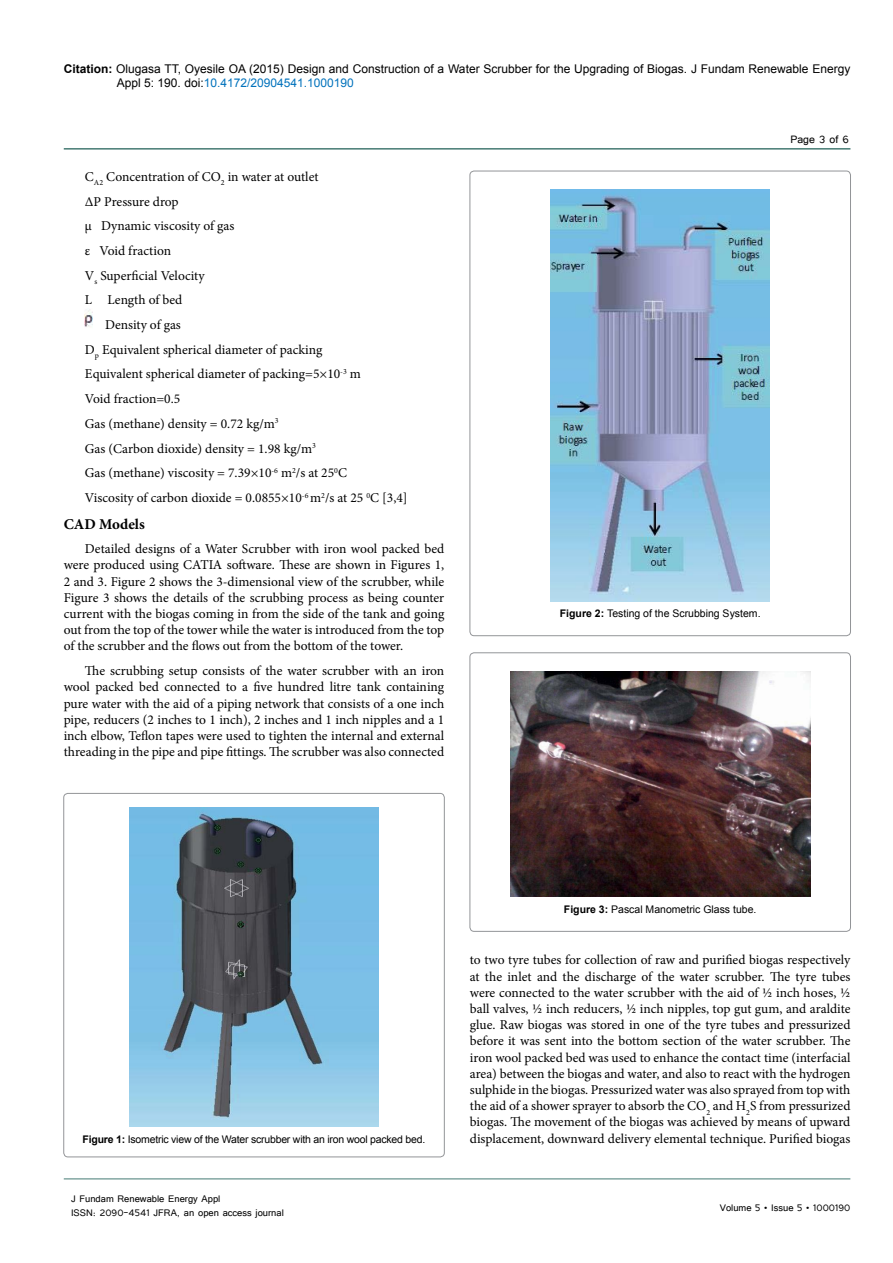
<style>
.page{position:relative;width:893px;height:1263px;background:#fff}
.page>*{position:absolute;margin:0;border:0;box-sizing:border-box;transform-origin:0 0}
.t1{font:700 15px "Minion Pro";color:#000}
.t2{font:13.5px/16.2px "Minion Pro";color:#000;text-align:justify}
.t3{font:13.5px "Tunga";color:#000}
.t4{font:12px/14.4px "Arial";color:#000}
.t5{font:12px/14.4px "Tunga";color:#000}
.t6{font:10.5px "Arial";color:#000}
.t7{font:10.5px "Arial";letter-spacing:-.02em;color:#000}
.s1{font-weight:700}
.s2{color:#0072bc}
</style>
<div class="page">
<hr style="left:64px;top:148px;width:786px;height:2px;background:#457a73">
<hr style="left:64px;top:1179px;width:786px;height:1px;background:#457a73">
<img style="left:85px;top:309px;width:8px;height:18px">
<img style="left:129px;top:808px;width:250px;height:318px">
<div style="left:64px;top:793px;width:380px;height:364px;border:1px solid #939598;border-radius:4px"></div>
<img style="left:551px;top:189px;width:218px;height:412px">
<img style="left:510px;top:671px;width:300px;height:225px">
<div style="left:470px;top:653px;width:380px;height:278px;border:1px solid #939598;border-radius:4px"></div>
<p class="t4" style="left:117px;top:61px;width:735px;text-indent:-53px"><span class="s1">Citation:</span> Olugasa TT, Oyesile OA (2015) Design and Construction of a Water Scrubber for the Upgrading of Biogas. J Fundam Renewable Energy<br>Appl 5: 190. doi:<span class="s2">10.4172/20904541.1000190</span></p>
<p class="t2" style="left:85px;top:168px;width:235px">C<sub>A2</sub> Concentration of CO<sub>2</sub> in water at outlet</p>
<p class="t2" style="left:85px;top:193px;width:95px">ΔP Pressure drop</p>
<p class="t2" style="left:85px;top:218px;width:151px">μ Dynamic viscosity of gas</p>
<p class="t2" style="left:85px;top:243px;width:88px">ε Void fraction</p>
<p class="t2" style="left:85px;top:267px;width:121px">V<sub>s</sub> Superficial Velocity</p>
<p class="t2" style="left:85px;top:292px;width:99px">L Length of bed</p>
<p class="t2" style="left:105px;top:317px;width:77px">Density of gas</p>
<p class="t2" style="left:85px;top:341px;width:239px">D<sub>p</sub> Equivalent spherical diameter of packing</p>
<p class="t2" style="left:85px;top:366px;width:278px">Equivalent spherical diameter of packing=5×10<sup>-3</sup> m</p>
<p class="t2" style="left:85px;top:391px;width:97px">Void fraction=0.5</p>
<p class="t2" style="left:85px;top:415px;width:195px">Gas (methane) density = 0.72 kg/m<sup>3</sup></p>
<p class="t2" style="left:85px;top:440px;width:233px">Gas (Carbon dioxide) density = 1.98 kg/m<sup>3</sup></p>
<p class="t2" style="left:85px;top:465px;width:264px">Gas (methane) viscosity = 7.39×10<sup>-6</sup> m<sup>2</sup>/s at 25<sup>0</sup>C</p>
<p class="t2" style="left:85px;top:490px;width:324px">Viscosity of carbon dioxide = 0.0855×10<sup>-6</sup> m<sup>2</sup>/s at 25 <sup>0</sup>C [3,4]</p>
<p class="t1" style="left:64px;top:513px;width:83px">CAD Models</p>
<p class="t2" style="left:64px;top:541px;width:382px;text-indent:21px">Detailed designs of a Water Scrubber with iron wool packed bed were produced using CATIA software. These are shown in Figures 1, 2 and 3. Figure 2 shows the 3-dimensional view of the scrubber, while Figure 3 shows the details of the scrubbing process as being counter current with the biogas coming in from the side of the tank and going out from the top of the tower while the water is introduced from the top of the scrubber and the flows out from the bottom of the tower.</p>
<p class="t2" style="left:64px;top:663px;width:382px;text-indent:21px">The scrubbing setup consists of the water scrubber with an iron wool packed bed connected to a five hundred litre tank containing pure water with the aid of a piping network that consists of a one inch pipe, reducers (2 inches to 1 inch), 2 inches and 1 inch nipples and a 1 inch elbow, Teflon tapes were used to tighten the internal and external threading in the pipe and pipe fittings. The scrubber was also connected</p>
<p class="t3" style="left:790px;top:131px;width:60px">Page 3 of 6</p>
<p class="t6" style="left:560px;top:607px;width:202px"><span class="s1">Figure 2:</span> Testing of the Scrubbing System.</p>
<p class="t7" style="left:83px;top:1132px;width:344px"><span class="s1">Figure 1:</span> Isometric view of the Water scrubber with an iron wool packed bed.</p>
<p class="t5" style="left:71px;top:1190px;width:214px">J Fundam Renewable Energy Appl<br>ISSN: 2090-4541 JFRA, an open access journal</p>
<p class="t6" style="left:564px;top:902px;width:194px"><span class="s1">Figure 3:</span> Pascal Manometric Glass tube.</p>
<p class="t2" style="left:470px;top:952px;width:382px">to two tyre tubes for collection of raw and purified biogas respectively at the inlet and the discharge of the water scrubber. The tyre tubes were connected to the water scrubber with the aid of ½ inch hoses, ½ ball valves, ½ inch reducers, ½ inch nipples, top gut gum, and araldite glue. Raw biogas was stored in one of the tyre tubes and pressurized before it was sent into the bottom section of the water scrubber. The iron wool packed bed was used to enhance the contact time (interfacial area) between the biogas and water, and also to react with the hydrogen sulphide in the biogas. Pressurized water was also sprayed from top with the aid of a shower sprayer to absorb the CO<sub>2</sub> and H<sub>2</sub>S from pressurized biogas. The movement of the biogas was achieved by means of upward displacement, downward delivery elemental technique. Purified biogas</p>
<p class="t5" style="left:720px;top:1199px;width:132px">Volume 5 • Issue 5 • 1000190</p>
</div>
